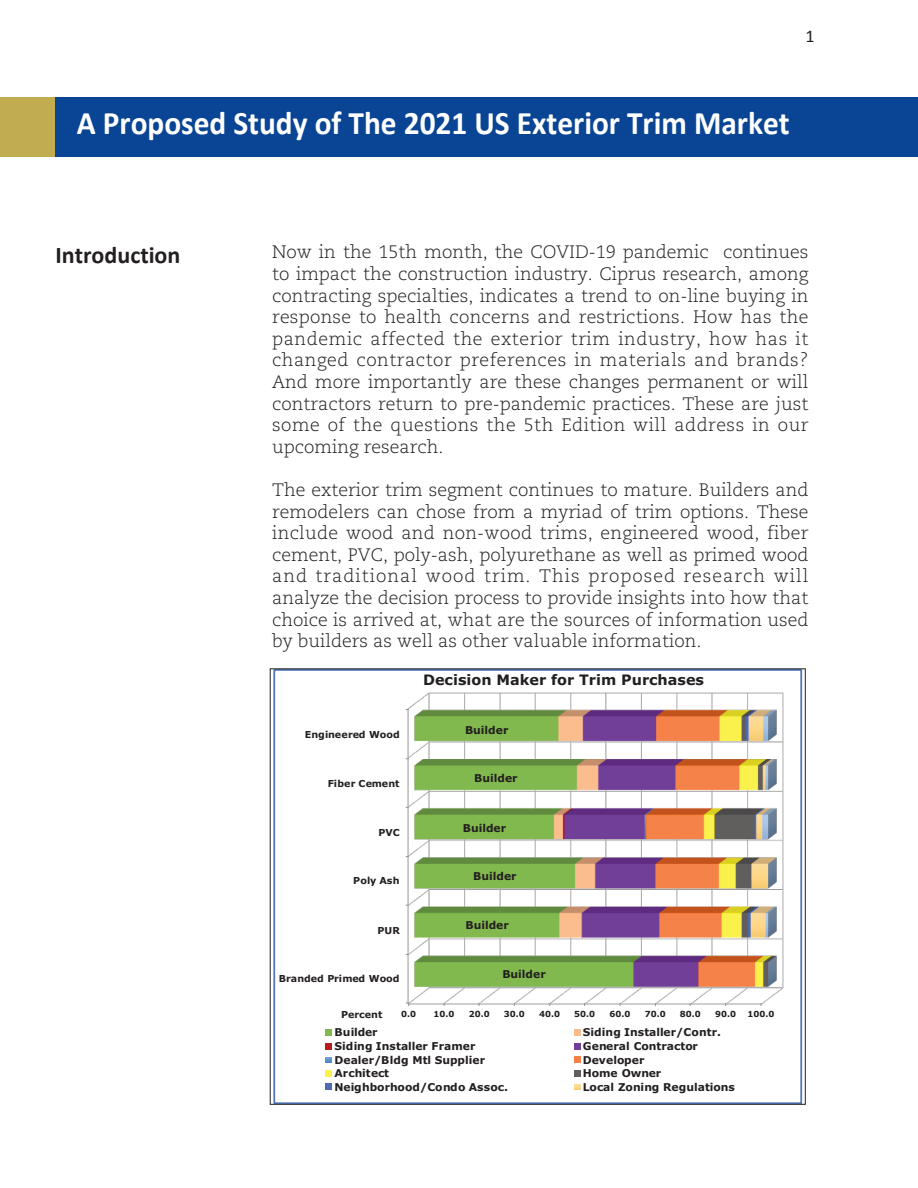
<style>
.page{position:relative;width:918px;height:1188px;background:#fff}
.page>*{position:absolute;margin:0;border:0;box-sizing:border-box;transform-origin:0 0}
.t1{font:700 33px "Calibri";color:#fff;scale:.95 1}
.t2{font:700 24px "Calibri";color:#231f20}
.t3{font:300 18px/21.6px "Caecilia LT Std";color:#231f20;text-align:justify}
.t4{font:18px "Calibri";color:#231f20}
.t5{font:700 14.4px "Verdana";color:#231f20}
.t6{font:700 10.8px "Verdana";color:#231f20}
.t7{font:700 9.6px "Verdana";color:#231f20}
.t8{font:700 8.4px "Verdana";letter-spacing:.005em;color:#231f20}
</style>
<div class="page">
<div style="left:54px;top:97px;width:864px;height:59px;background:#094594"></div>
<div style="left:0;top:97px;width:54px;height:59px;background:#c2ac50"></div>
<img style="left:407px;top:692px;width:377px;height:313px">
<svg style="left:326px;top:1030px;width:6px;height:6px"></svg>
<svg style="left:574px;top:1030px;width:6px;height:6px"></svg>
<svg style="left:326px;top:1044px;width:6px;height:6px"></svg>
<svg style="left:574px;top:1044px;width:6px;height:6px"></svg>
<svg style="left:326px;top:1057px;width:6px;height:6px"></svg>
<svg style="left:574px;top:1057px;width:6px;height:6px"></svg>
<svg style="left:326px;top:1071px;width:6px;height:6px"></svg>
<svg style="left:574px;top:1071px;width:6px;height:6px"></svg>
<svg style="left:326px;top:1084px;width:6px;height:6px"></svg>
<svg style="left:574px;top:1084px;width:6px;height:6px"></svg>
<p class="t4" style="left:805px;top:25px;width:11px">1</p>
<h1 class="t1" style="left:77px;top:103px;width:752px">A Proposed Study of The 2021 US Exterior Trim Market</h1>
<h2 class="t2" style="left:56px;top:240px;width:126px">Introduction</h2>
<p class="t3" style="left:272px;top:243px;width:538px">Now in the 15th month, the COVID-19 pandemic continues to impact the construction industry. Ciprus research, among contracting specialties, indicates a trend to on-line buying in response to health concerns and restrictions. How has the pandemic affected the exterior trim industry, how has it changed contractor preferences in materials and brands?<br>And more importantly are these changes permanent or will contractors return to pre-pandemic practices. These are just some of the questions the 5th Edition will address in our upcoming research.</p>
<p class="t3" style="left:272px;top:481px;width:538px">The exterior trim segment continues to mature. Builders and remodelers can chose from a myriad of trim options. These include wood and non-wood trims, engineered wood, fiber cement, PVC, poly-ash, polyurethane as well as primed wood and traditional wood trim. This proposed research will analyze the decision process to provide insights into how that choice is arrived at, what are the sources of information used by builders as well as other valuable information.</p>
<p class="t5" style="left:423px;top:674px;width:283px">Decision Maker for Trim Purchases</p>
<p class="t7" style="left:305px;top:731px;width:97px">Engineered Wood</p>
<p class="t6" style="left:465px;top:726px;width:45px">Builder</p>
<p class="t7" style="left:328px;top:779px;width:73px">Fiber Cement</p>
<p class="t6" style="left:474px;top:774px;width:45px">Builder</p>
<p class="t7" style="left:378px;top:829px;width:23px">PVC</p>
<p class="t6" style="left:463px;top:823px;width:45px">Builder</p>
<p class="t7" style="left:353px;top:877px;width:48px">Poly Ash</p>
<p class="t6" style="left:473px;top:872px;width:45px">Builder</p>
<p class="t7" style="left:377px;top:926px;width:24px">PUR</p>
<p class="t6" style="left:465px;top:921px;width:45px">Builder</p>
<p class="t7" style="left:279px;top:975px;width:122px">Branded Primed Wood</p>
<p class="t6" style="left:502px;top:970px;width:45px">Builder</p>
<p class="t7" style="left:341px;top:1011px;width:43px">Percent</p>
<p class="t8" style="left:401px;top:1011px;width:16px">0.0</p>
<p class="t8" style="left:434px;top:1011px;width:22px">10.0</p>
<p class="t8" style="left:469px;top:1011px;width:22px">20.0</p>
<p class="t8" style="left:504px;top:1011px;width:22px">30.0</p>
<p class="t8" style="left:539px;top:1011px;width:22px">40.0</p>
<p class="t8" style="left:574px;top:1011px;width:22px">50.0</p>
<p class="t8" style="left:610px;top:1011px;width:22px">60.0</p>
<p class="t8" style="left:645px;top:1011px;width:22px">70.0</p>
<p class="t8" style="left:680px;top:1011px;width:22px">80.0</p>
<p class="t8" style="left:715px;top:1011px;width:22px">90.0</p>
<p class="t8" style="left:747px;top:1011px;width:28px">100.0</p>
<p class="t6" style="left:335px;top:1028px;width:45px">Builder</p>
<p class="t6" style="left:583px;top:1028px;width:140px">Siding Installer/Contr.</p>
<p class="t6" style="left:335px;top:1042px;width:142px">Siding Installer Framer</p>
<p class="t6" style="left:583px;top:1042px;width:117px">General Contractor</p>
<p class="t6" style="left:335px;top:1056px;width:152px">Dealer/Bldg Mtl Supplier</p>
<p class="t6" style="left:583px;top:1056px;width:63px">Developer</p>
<p class="t6" style="left:335px;top:1069px;width:56px">Architect</p>
<p class="t6" style="left:583px;top:1069px;width:80px">Home Owner</p>
<p class="t6" style="left:335px;top:1083px;width:175px">Neighborhood/Condo Assoc.</p>
<p class="t6" style="left:583px;top:1083px;width:154px">Local Zoning Regulations</p>
</div>
